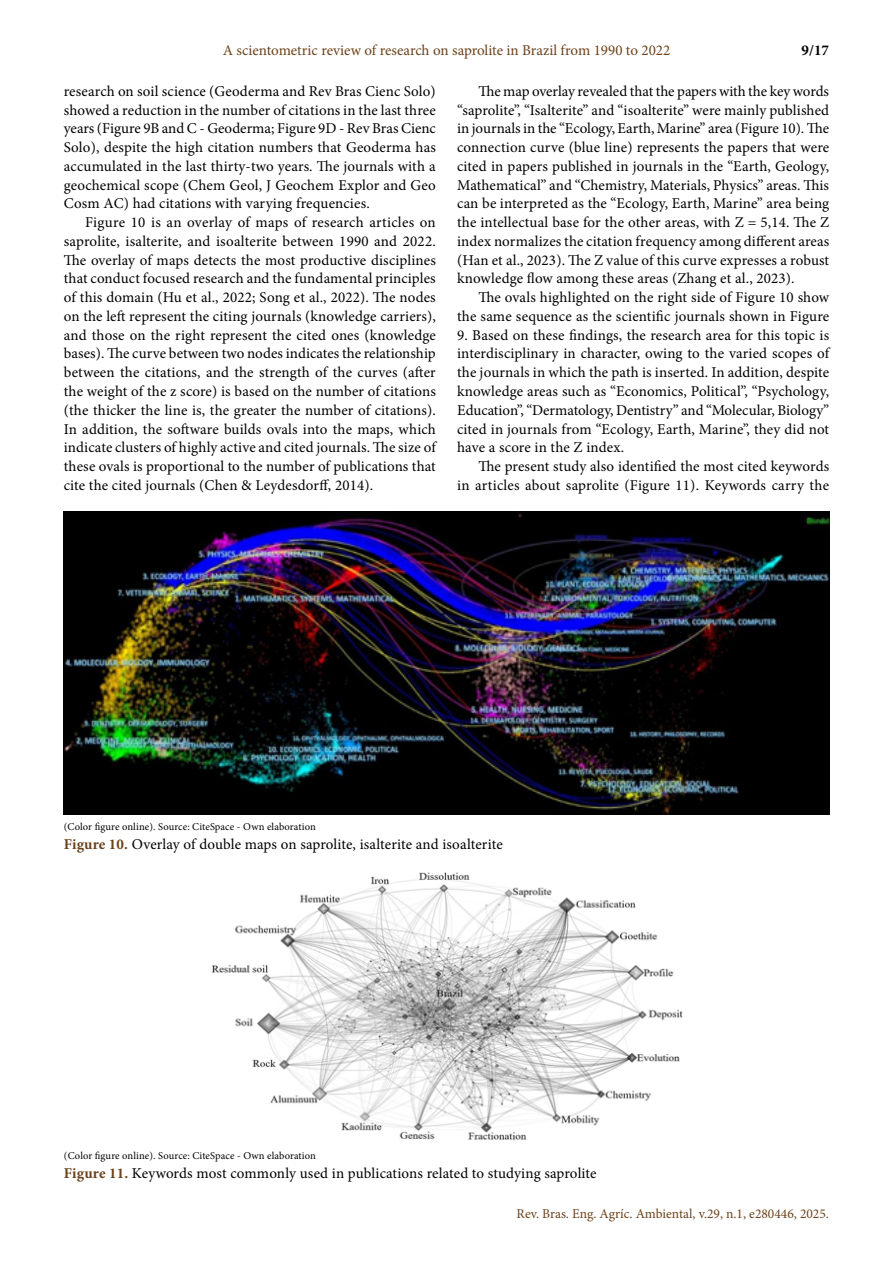
<style>
.page{position:relative;width:893px;height:1263px;background:#fff}
.page>*{position:absolute;margin:0;border:0;box-sizing:border-box;transform-origin:0 0}
.t1{font:15px/18.8px "Minion Pro";letter-spacing:.005em;color:#000;text-align:justify}
.t2{font:15px "Minion Pro";color:#6c4119}
.t3{font:700 15px "Minion Pro";color:#000}
.t4{font:13.5px "Minion Pro";color:#6c4119}
.t5{font:10.5px "Minion Pro";letter-spacing:.01em;color:#000}
.s1{font-weight:700;color:#6c4119}
</style>
<div class="page">
<img style="left:64px;top:511px;width:765px;height:304px">
<img style="left:211px;top:872px;width:472px;height:268px">
<p class="t2" style="left:223px;top:40px;width:449px">A scientometric review of research on saprolite in Brazil from 1990 to 2022</p>
<p class="t3" style="left:802px;top:40px;width:29px">9/17</p>
<p class="t1" style="left:64px;top:82px;width:374px">research on soil science (Geoderma and Rev Bras Cienc Solo) showed a reduction in the number of citations in the last three years (Figure 9B and C - Geoderma; Figure 9D - Rev Bras Cienc Solo), despite the high citation numbers that Geoderma has accumulated in the last thirty-two years. The journals with a geochemical scope (Chem Geol, J Geochem Explor and Geo Cosm AC) had citations with varying frequencies.</p>
<p class="t1" style="left:64px;top:213px;width:374px;text-indent:21px">Figure 10 is an overlay of maps of research articles on saprolite, isalterite, and isoalterite between 1990 and 2022.<br>The overlay of maps detects the most productive disciplines that conduct focused research and the fundamental principles of this domain (Hu et al., 2022; Song et al., 2022). The nodes on the left represent the citing journals (knowledge carriers), and those on the right represent the cited ones (knowledge bases). The curve between two nodes indicates the relationship between the citations, and the strength of the curves (after the weight of the z score) is based on the number of citations (the thicker the line is, the greater the number of citations).<br>In addition, the software builds ovals into the maps, which indicate clusters of highly active and cited journals. The size of these ovals is proportional to the number of publications that cite the cited journals (Chen &amp; Leydesdorff, 2014).</p>
<p class="t1" style="left:457px;top:82px;width:374px;text-indent:21px">The map overlay revealed that the papers with the key words “saprolite”, “Isalterite” and “isoalterite” were mainly published in journals in the “Ecology, Earth, Marine” area (Figure 10). The connection curve (blue line) represents the papers that were cited in papers published in journals in the “Earth, Geology, Mathematical” and “Chemistry, Materials, Physics” areas. This can be interpreted as the “Ecology, Earth, Marine” area being the intellectual base for the other areas, with Z = 5,14. The Z index normalizes the citation frequency among different areas (Han et al., 2023). The Z value of this curve expresses a robust knowledge flow among these areas (Zhang et al., 2023).</p>
<p class="t1" style="left:457px;top:288px;width:374px;text-align:right">The ovals highlighted on the right side of Figure 10 show the same sequence as the scientific journals shown in Figure</p>
<p class="t1" style="left:457px;top:326px;width:374px">9. Based on these findings, the research area for this topic is interdisciplinary in character, owing to the varied scopes of the journals in which the path is inserted. In addition, despite knowledge areas such as “Economics, Political”, “Psychology, Education”, “Dermatology, Dentistry” and “Molecular, Biology” cited in journals from “Ecology, Earth, Marine”, they did not have a score in the Z index.</p>
<p class="t1" style="left:457px;top:457px;width:374px;text-align:right">The present study also identified the most cited keywords<br>in articles about saprolite (Figure 11). Keywords carry the</p>
<p class="t5" style="left:64px;top:819px;width:253px">(Color figure online). Source: CiteSpace - Own elaboration</p>
<p class="t1" style="left:64px;top:834px;width:440px"><span class="s1">Figure 10.</span> Overlay of double maps on saprolite, isalterite and isoalterite</p>
<p class="t5" style="left:64px;top:1149px;width:253px">(Color figure online). Source: CiteSpace - Own elaboration</p>
<p class="t1" style="left:64px;top:1164px;width:534px"><span class="s1">Figure 11.</span> Keywords most commonly used in publications related to studying saprolite</p>
<p class="t4" style="left:517px;top:1204px;width:314px">Rev. Bras. Eng. Agríc. Ambiental, v.29, n.1, e280446, 2025.</p>
</div>
